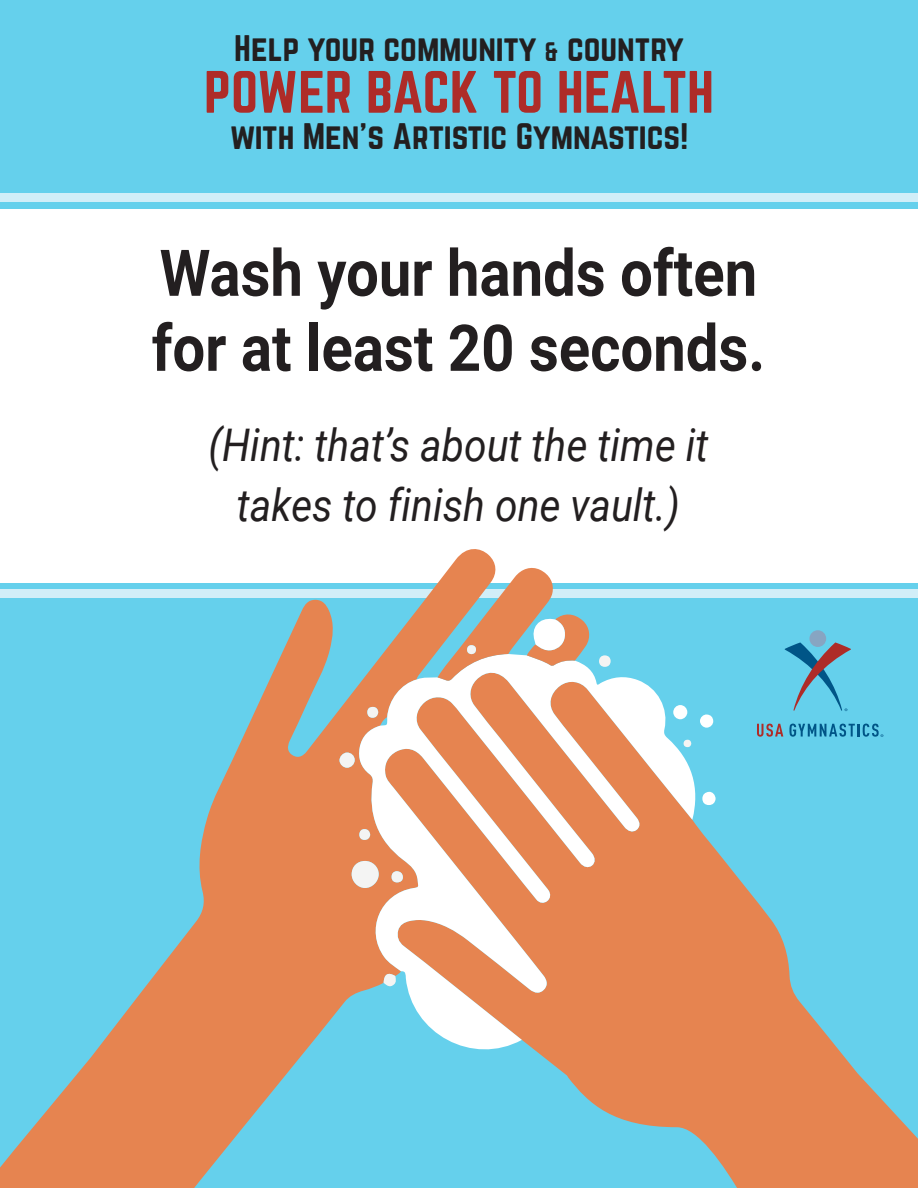
<style>
.page{position:relative;width:918px;height:1188px;background:#65d0ec}
.page>*{position:absolute;margin:0;border:0;box-sizing:border-box;transform-origin:0 0}
.t1{font:700 64.5px/75px "Roboto";color:#231f20;scale:.9 1}
.t2{font:52.2px "Norwester";letter-spacing:-.01em;color:#ae2c28;scale:1.04 1}
.t3{font:italic 45px/60px "Roboto";color:#231f20;text-align:center;scale:.9 1}
.t4{font:32.25px "Norwester";color:#231f20;scale:1.04 1}
.s1{font-size:23.4px}
</style>
<div class="page">
<div style="left:0;top:209px;width:918px;height:373px;background:#fff"></div>
<div style="left:0;top:194px;width:918px;height:8px;background:#d1eef8"></div>
<div style="left:0;top:589px;width:918px;height:8px;background:#d1eef8"></div>
<div style="left:809px;top:630px;width:17px;height:17px;background:#87a5c2;border-radius:50%"></div>
<svg style="left:785px;top:642px;width:66px;height:28px"></svg>
<svg style="left:556px;top:670px;width:362px;height:518px"></svg>
<svg style="left:0;top:549px;width:495px;height:639px"></svg>
<svg style="left:358px;top:654px;width:342px;height:413px;background:#dead8f"></svg>
<svg style="left:438px;top:566px;width:153px;height:115px"></svg>
<div style="left:673px;top:705px;width:14px;height:14px;background:#fff;border-radius:50%"></div>
<div style="left:700px;top:714px;width:14px;height:14px;background:#fff;border-radius:50%"></div>
<div style="left:702px;top:792px;width:14px;height:13px;background:#fff;border-radius:6px"></div>
<div style="left:599px;top:655px;width:12px;height:12px;background:#f4f4f3;border-radius:50%"></div>
<div style="left:683px;top:740px;width:8px;height:7px;background:#f4f4f3;border-radius:50%"></div>
<div style="left:352px;top:861px;width:27px;height:27px;background:#f4f4f3;border-radius:50%"></div>
<div style="left:339px;top:752px;width:16px;height:16px;background:#f4f4f3;border-radius:50%"></div>
<svg style="left:384px;top:972px;width:13px;height:16px"></svg>
<div style="left:391px;top:871px;width:12px;height:12px;background:#f4f4f3;border-radius:50%"></div>
<div style="left:367px;top:707px;width:11px;height:11px;background:#f4f4f3;border-radius:50%"></div>
<div style="left:359px;top:829px;width:11px;height:11px;background:#f4f4f3;border-radius:50%"></div>
<div style="left:467px;top:645px;width:9px;height:9px;background:#f4f4f3;border-radius:50%"></div>
<p class="t4" style="left:234px;top:32px;width:434px">Help your community <span class="s1">&amp;</span> country</p>
<h2 class="t2" style="left:204px;top:67px;width:492px">POWER BACK TO HEALTH</h2>
<p class="t4" style="left:230px;top:121px;width:442px">with Men’s Artistic Gymnastics!</p>
<h1 class="t1" style="left:152px;top:233px;width:683px">Wash your hands often for at least 20 seconds.</h1>
<h3 class="t3" style="left:209px;top:413px;width:557px">(Hint: that’s about the time it takes to finish one vault.)</h3>
</div>
